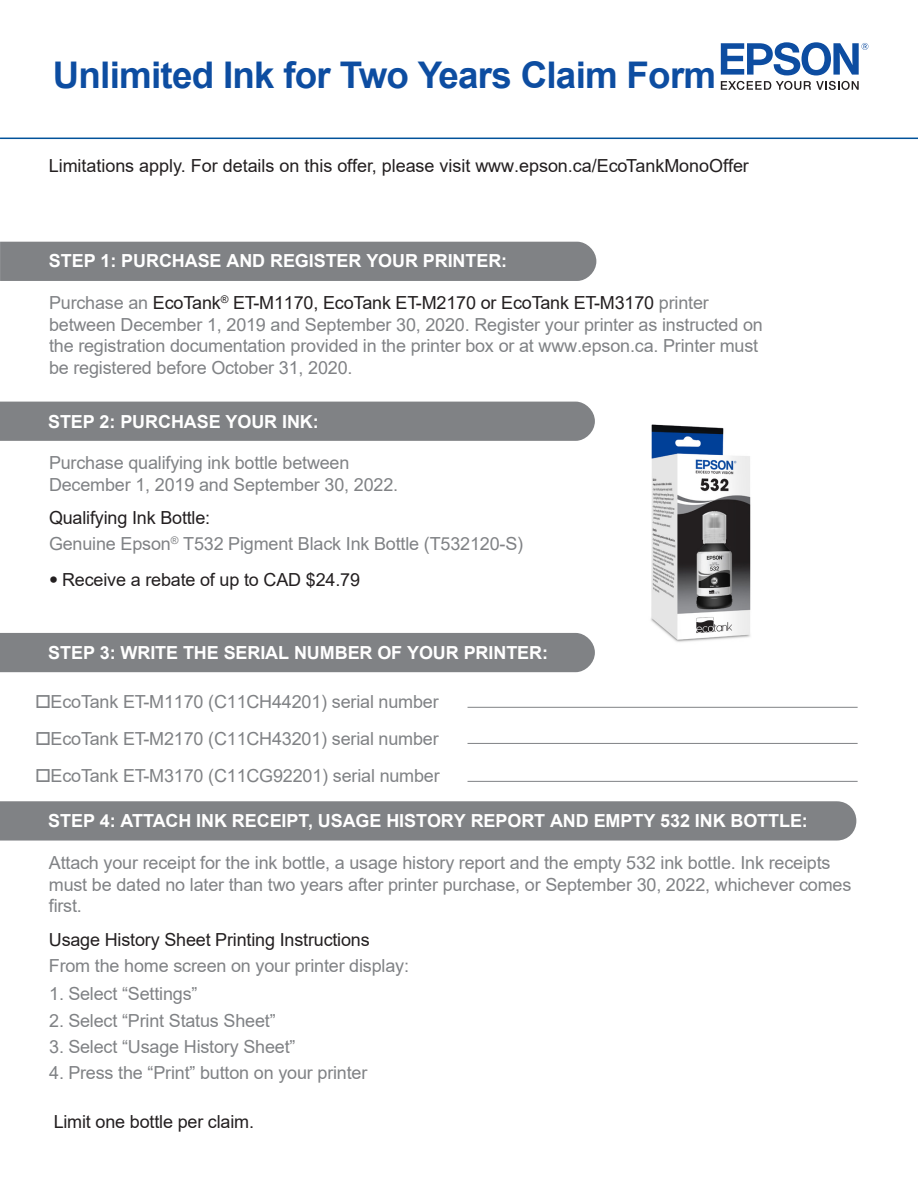
<style>
.page{position:relative;width:918px;height:1188px;background:#fff}
.page>*{position:absolute;margin:0;border:0;box-sizing:border-box;transform-origin:0 0}
.t1{font:700 36.75px "Arial";letter-spacing:-.02em;color:#0d4da1}
.t2{font:18px/21.6px "Arial";letter-spacing:-.01em;color:#808285}
.t3{font:18px "Arial";letter-spacing:-.01em;color:#231f20}
.t4{font:700 18px "Arial";letter-spacing:-.005em;color:#fff}
.s1{color:#231f20}
.s2{font-family:"Helvetica Neue LT Std"}
</style>
<div class="page">
<div style="left:0;top:242px;width:596px;height:39px;background:#808285"></div>
<svg style="left:721px;top:42px;width:147px;height:48px"></svg>
<div style="left:0;top:402px;width:595px;height:39px;background:#808285"></div>
<div style="left:0;top:633px;width:595px;height:39px;background:#808285"></div>
<div style="left:0;top:801px;width:856px;height:40px;background:#808285"></div>
<hr style="left:468px;top:707px;width:390px;height:1px;background:#808285">
<hr style="left:468px;top:743px;width:390px;height:1px;background:#808285">
<hr style="left:0;top:138px;width:918px;height:1px;background:#01529a">
<img style="left:651px;top:424px;width:100px;height:218px">
<hr style="left:468px;top:781px;width:390px;height:1px;background:#808285">
<h1 class="t1" style="left:53px;top:49px;width:665px">Unlimited Ink for Two Years Claim Form</h1>
<p class="t3" style="left:49px;top:153px;width:702px">Limitations apply. For details on this offer, please visit www.epson.ca/EcoTankMonoOffer</p>
<p class="t4" style="left:49px;top:248px;width:460px">STEP 1: PURCHASE AND REGISTER YOUR PRINTER:</p>
<p class="t2" style="left:49px;top:292px;width:715px">Purchase an <span class="s1">EcoTank</span><sup>®</sup> <span class="s1">ET-M1170, EcoTank ET-M2170 or EcoTank ET-M3170</span> printer between December 1, 2019 and September 30, 2020. Register your printer as instructed on the registration documentation provided in the printer box or at www.epson.ca. Printer must be registered before October 31, 2020.</p>
<p class="t4" style="left:48px;top:409px;width:272px">STEP 2: PURCHASE YOUR INK:</p>
<p class="t2" style="left:49px;top:452px;width:351px">Purchase qualifying ink bottle between<br>December 1, 2019 and September 30, 2022.</p>
<p class="t2" style="left:49px;top:505px;width:476px;line-height:26.1px"><span class="s1">Qualifying Ink Bottle:<br></span>Genuine Epson<sup>®</sup> T532 Pigment Black Ink Bottle (T532120-S)</p>
<p class="t3" style="left:49px;top:567px;width:312px"><span class="s2">•</span> Receive a rebate of up to CAD $24.79</p>
<p class="t4" style="left:48px;top:640px;width:501px">STEP 3: WRITE THE SERIAL NUMBER OF YOUR PRINTER:</p>
<p class="t2" style="left:35px;top:691px;width:405px">□EcoTank ET-M1170 (C11CH44201) serial number</p>
<p class="t2" style="left:35px;top:728px;width:405px">□EcoTank ET-M2170 (C11CH43201) serial number</p>
<p class="t2" style="left:35px;top:764px;width:406px">□EcoTank ET-M3170 (C11CG92201) serial number</p>
<p class="t4" style="left:48px;top:808px;width:761px">STEP 4: ATTACH INK RECEIPT, USAGE HISTORY REPORT AND EMPTY 532 INK BOTTLE:</p>
<p class="t2" style="left:49px;top:852px;width:804px">Attach your receipt for the ink bottle, a usage history report and the empty 532 ink bottle. Ink receipts must be dated no later than two years after printer purchase, or September 30, 2022, whichever comes first.</p>
<p class="t3" style="left:49px;top:927px;width:322px">Usage History Sheet Printing Instructions</p>
<p class="t2" style="left:49px;top:955px;width:362px">From the home screen on your printer display:</p>
<p class="t2" style="left:49px;top:983px;width:150px">1. Select “Settings”</p>
<p class="t2" style="left:49px;top:1009px;width:228px">2. Select “Print Status Sheet”</p>
<p class="t2" style="left:49px;top:1035px;width:248px">3. Select “Usage History Sheet”</p>
<p class="t2" style="left:49px;top:1061px;width:320px">4. Press the “Print” button on your printer</p>
<p class="t3" style="left:54px;top:1109px;width:202px">Limit one bottle per claim.</p>
</div>
